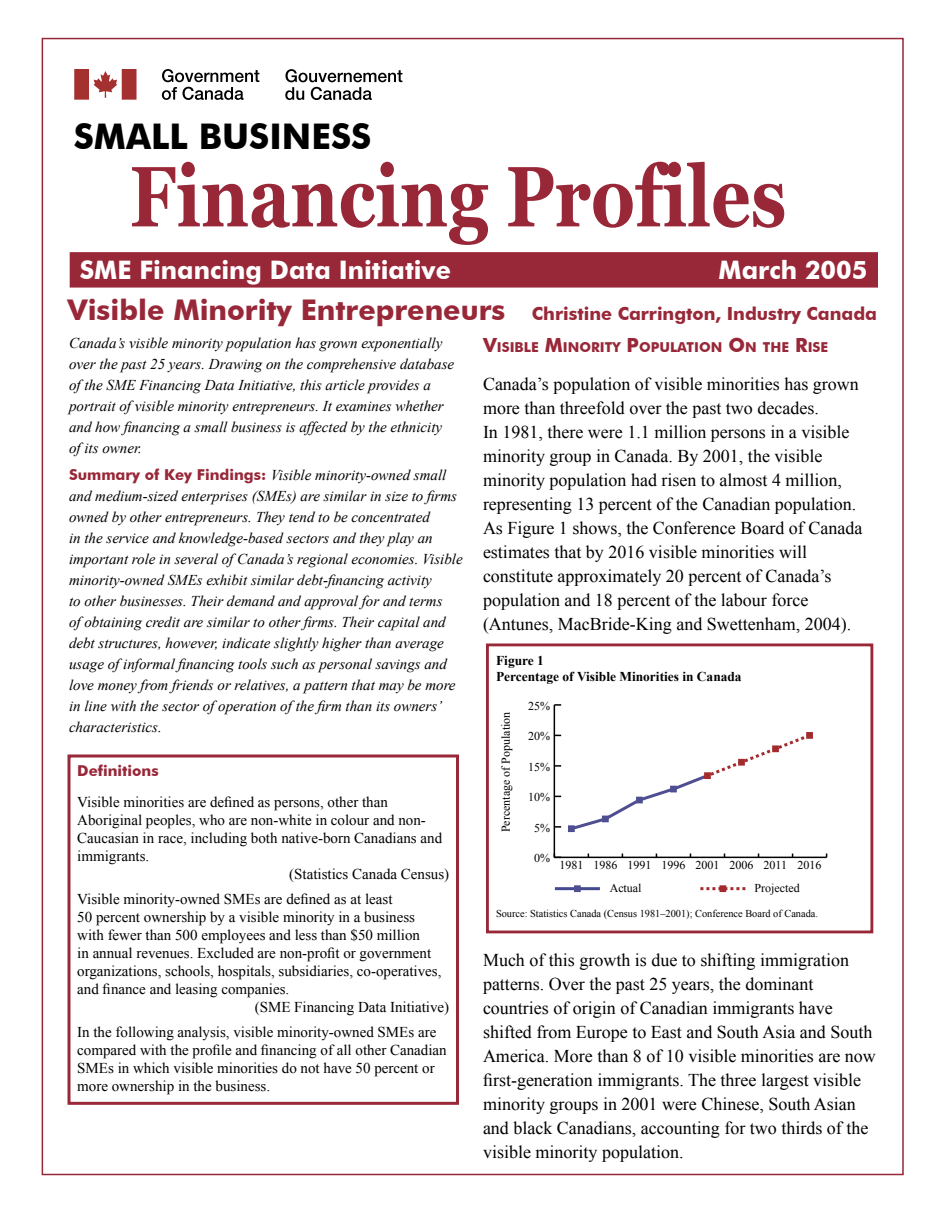
<style>
.page{position:relative;width:945px;height:1215px;background:#fff}
.page>*{position:absolute;margin:0;border:0;box-sizing:border-box;transform-origin:0 0}
.t1{font:700 85.5px "Georgia";color:#982738;scale:.81 1}
.t2{font:700 35.4px "Futura BT";color:#000}
.t3{font:700 25.5px "Futura BT";color:#fff}
.t4{font:18px/24px "Times New Roman";color:#000}
.t5{font:700 18px "Futura BT";color:#982738}
.t6{font:italic 15px/21px "Times New Roman";color:#000}
.t7{font:15px/18px "Times New Roman";color:#000}
.t8{font:700 15px "Futura BT";color:#982738}
.t9{font:700 13.65px "Futura BT";color:#982738}
.t10{font:700 13.5px/16.2px "Times New Roman";color:#000}
.t11{font:12px/23.1px "Times New Roman";color:#000}
.t12{font:10.5px "Times New Roman";color:#000}
.s1{font-size:28.5px}
.s2{font-family:"Futura BT";font-weight:700;font-style:normal;color:#982738}
.s3{font-size:19.5px}
</style>
<div class="page">
<div style="left:74px;top:69px;width:15px;height:31px;background:#a43030"></div>
<div style="left:122px;top:69px;width:15px;height:31px;background:#a43030"></div>
<svg style="left:94px;top:71px;width:23px;height:27px"></svg>
<svg style="left:162px;top:69px;width:97px;height:31px"></svg>
<svg style="left:285px;top:69px;width:117px;height:31px"></svg>
<div style="left:70px;top:252px;width:808px;height:36px;background:#982738"></div>
<div style="left:486px;top:644px;width:387px;height:289px;border:3px solid #982738"></div>
<svg style="left:553px;top:704px;width:275px;height:155px"></svg>
<div style="left:568px;top:825px;width:7px;height:7px;background:#4f4e92"></div>
<div style="left:602px;top:816px;width:7px;height:6px;background:#4f4e92"></div>
<div style="left:636px;top:797px;width:7px;height:6px;background:#4f4e92"></div>
<div style="left:670px;top:786px;width:7px;height:6px;background:#4f4e92"></div>
<div style="left:704px;top:772px;width:7px;height:7px;background:#a32b2e"></div>
<div style="left:738px;top:759px;width:7px;height:7px;background:#a32b2e"></div>
<div style="left:772px;top:745px;width:7px;height:7px;background:#a32b2e"></div>
<div style="left:806px;top:732px;width:7px;height:7px;background:#a32b2e"></div>
<svg style="left:554px;top:887px;width:46px;height:4px"></svg>
<div style="left:574px;top:885px;width:7px;height:7px;background:#4f4e92"></div>
<svg style="left:700px;top:886px;width:46px;height:6px"></svg>
<div style="left:719px;top:885px;width:7px;height:7px;background:#a32b2e"></div>
<div style="left:68px;top:754px;width:391px;height:351px;border:3px solid #982738"></div>
<h2 class="t2" style="left:74px;top:115px;width:299px">SMALL BUSINESS</h2>
<h1 class="t1" style="left:130px;top:148px;width:812px">Financing Profiles</h1>
<h3 class="t3" style="left:80px;top:254px;width:373px">SME Financing Data Initiative</h3>
<h3 class="t3" style="left:719px;top:255px;width:150px">March 2005</h3>
<p class="t5" style="left:68px;top:302px;width:811px"><span class="s1">Visible Minority Entrepreneurs</span> Christine Carrington, Industry Canada</p>
<p class="t6" style="left:69px;top:332px;width:387px">Canada’s visible minority population has grown exponentially over the past 25 years. Drawing on the comprehensive database of the SME Financing Data Initiative, this article provides a portrait of visible minority entrepreneurs. It examines whether and how financing a small business is affected by the ethnicity of its owner.</p>
<p class="t6" style="left:69px;top:465px;width:395px"><span class="s2">Summary of Key Findings:</span> Visible minority-owned small and medium-sized enterprises (SMEs) are similar in size to firms owned by other entrepreneurs. They tend to be concentrated<br>in the service and knowledge-based sectors and they play an important role in several of Canada’s regional economies. Visible minority-owned SMEs exhibit similar debt-financing activity<br>to other businesses. Their demand and approval for and terms<br>of obtaining credit are similar to other firms. Their capital and debt structures, however, indicate slightly higher than average usage of informal financing tools such as personal savings and love money from friends or relatives, a pattern that may be more in line with the sector of operation of the firm than its owners’ characteristics.</p>
<p class="t9" style="left:483px;top:339px;width:347px"><span class="s3">V</span>ISIBLE <span class="s3">M</span>INORITY <span class="s3">P</span>OPULATION <span class="s3">O</span>N THE <span class="s3">R</span>ISE</p>
<p class="t4" style="left:483px;top:371px;width:381px">Canada’s population of visible minorities has grown more than threefold over the past two decades.<br>In 1981, there were 1.1 million persons in a visible minority group in Canada. By 2001, the visible minority population had risen to almost 4 million, representing 13 percent of the Canadian population.<br>As Figure 1 shows, the Conference Board of Canada estimates that by 2016 visible minorities will constitute approximately 20 percent of Canada’s population and 18 percent of the labour force (Antunes, MacBride-King and Swettenham, 2004).</p>
<p class="t10" style="left:496px;top:652px;width:247px">Figure 1<br>Percentage of Visible Minorities in Canada</p>
<p class="t11" style="left:494px;top:832px;width:122px;rotate:-90deg">Percentage of Population</p>
<p class="t11" style="left:534px;top:846px;width:17px">0%</p>
<p class="t11" style="left:528px;top:694px;width:23px">25%</p>
<p class="t11" style="left:528px;top:724px;width:23px">20%</p>
<p class="t11" style="left:528px;top:755px;width:23px">15%</p>
<p class="t8" style="left:77px;top:761px;width:83px">Definitions</p>
<p class="t7" style="left:77px;top:793px;width:312px">Visible minorities are defined as persons, other than</p>
<p class="t7" style="left:77px;top:811px;width:350px">Aboriginal peoples, who are non-white in colour and non-</p>
<p class="t7" style="left:77px;top:829px;width:366px">Caucasian in race, including both native-born Canadians and</p>
<p class="t7" style="left:77px;top:847px;width:74px">immigrants.</p>
<p class="t7" style="left:289px;top:865px;width:161px">(Statistics Canada Census)</p>
<p class="t7" style="left:77px;top:890px;width:317px">Visible minority-owned SMEs are defined as at least</p>
<p class="t7" style="left:77px;top:908px;width:339px">50 percent ownership by a visible minority in a business</p>
<p class="t7" style="left:77px;top:926px;width:344px">with fewer than 500 employees and less than $50 million</p>
<p class="t7" style="left:77px;top:944px;width:356px">in annual revenues. Excluded are non-profit or government</p>
<p class="t7" style="left:77px;top:962px;width:366px">organizations, schools, hospitals, subsidiaries, co-operatives,</p>
<p class="t7" style="left:77px;top:980px;width:214px">and finance and leasing companies.</p>
<p class="t7" style="left:255px;top:998px;width:196px">(SME Financing Data Initiative)</p>
<p class="t7" style="left:77px;top:1022px;width:371px">In the following analysis, visible minority-owned SMEs are compared with the profile and financing of all other Canadian SMEs in which visible minorities do not have 50 percent or more ownership in the business.</p>
<p class="t11" style="left:528px;top:785px;width:23px">10%</p>
<p class="t11" style="left:534px;top:816px;width:17px">5%</p>
<p class="t11" style="left:610px;top:854px;width:213px;text-indent:-50px">1981 1986 1991 1996 2001 2006 2011 2016<br>Actual</p>
<p class="t11" style="left:754px;top:876px;width:47px">Projected</p>
<p class="t12" style="left:496px;top:907px;width:324px">Source: Statistics Canada (Census 1981–2001); Conference Board of Canada.</p>
<p class="t4" style="left:483px;top:947px;width:394px">Much of this growth is due to shifting immigration patterns. Over the past 25 years, the dominant countries of origin of Canadian immigrants have shifted from Europe to East and South Asia and South America. More than 8 of 10 visible minorities are now first-generation immigrants. The three largest visible minority groups in 2001 were Chinese, South Asian and black Canadians, accounting for two thirds of the visible minority population.</p>
</div>
